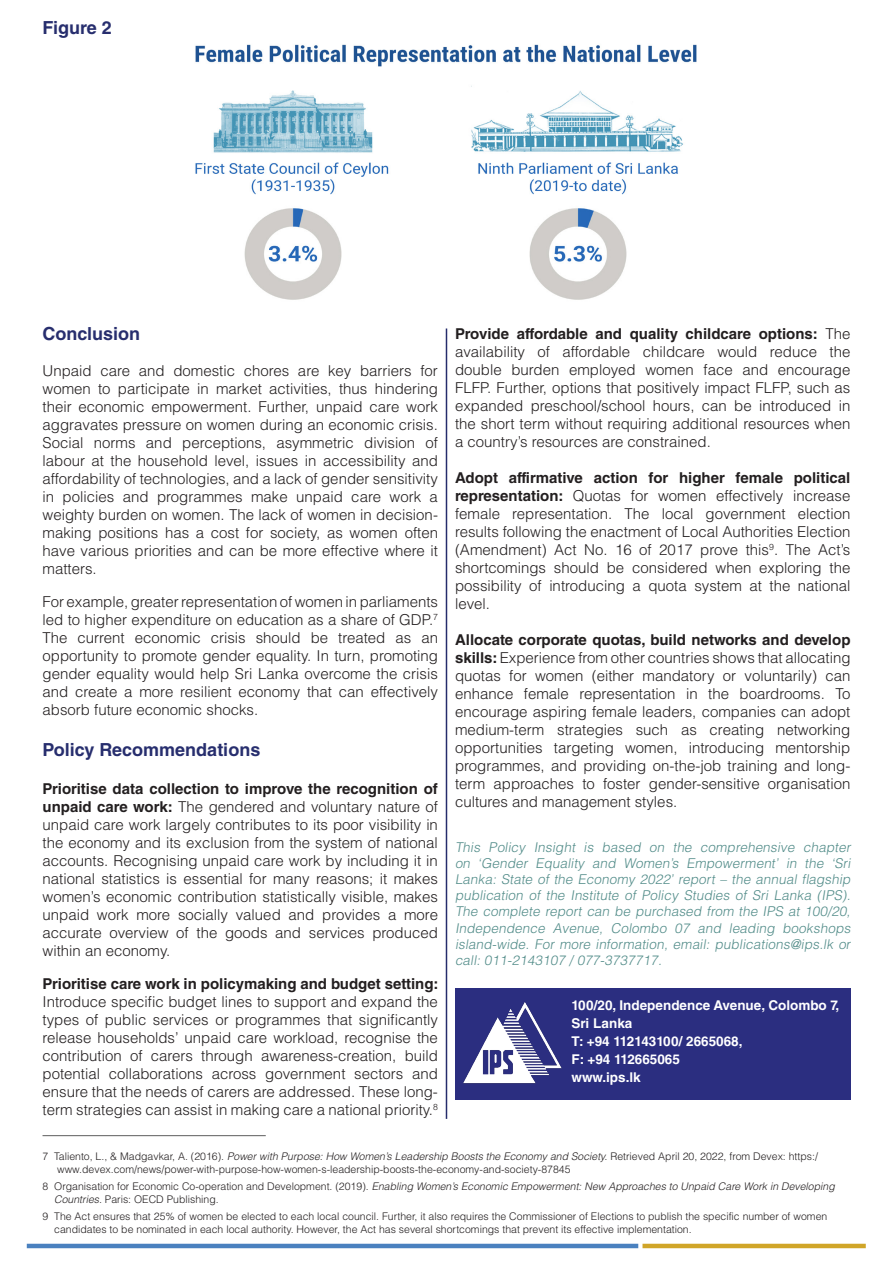
<style>
.page{position:relative;width:893px;height:1263px;background:#fff}
.page>*{position:absolute;margin:0;border:0;box-sizing:border-box;transform-origin:0 0}
.t1{font:700 18px "Helvetica LT Std";color:#272e6e}
.t2{font:300 15px/18px "Helvetica LT Std";color:#231f20;text-align:justify}
.t3{font:italic 300 13.5px/16.2px "Helvetica LT Std";color:#528c89;text-align:justify}
.t4{font:700 13.5px "Helvetica LT Std";color:#fff}
.t5{font:300 10.5px "Helvetica LT Std";color:#231f20}
.t6{font:italic 300 10.5px "Helvetica LT Std";color:#231f20}
.s1{font-weight:700}
.s2{font-style:italic}
.s3{font-style:normal}
</style>
<div class="page">
<hr style="left:27px;top:1244px;width:611px;height:4px;background:#4a81bf">
<hr style="left:642px;top:1244px;width:224px;height:4px;background:#d0a528">
<hr style="left:43px;top:1135px;width:223px;height:1px;background:#5d5d5d">
<hr style="left:446px;top:328px;width:1px;height:791px;background:#252c6b">
<div style="left:455px;top:988px;width:395px;height:111px;background:#2b2e80"></div>
<img style="left:463px;top:1002px;width:99px;height:82px">
<img style="left:195px;top:44px;width:502px;height:256px">
<p class="t1" style="left:43px;top:17px;width:71px">Figure 2</p>
<p class="t1" style="left:43px;top:323px;width:99px">Conclusion</p>
<p class="t2" style="left:43px;top:362px;width:397px">Unpaid care and domestic chores are key barriers for women to participate in market activities, thus hindering their economic empowerment. Further, unpaid care work aggravates pressure on women during an economic crisis.<br>Social norms and perceptions, asymmetric division of labour at the household level, issues in accessibility and affordability of technologies, and a lack of gender sensitivity in policies and programmes make unpaid care work a weighty burden on women. The lack of women in decision&shy;making positions has a cost for society, as women often have various priorities and can be more effective where it matters.</p>
<p class="t2" style="left:43px;top:593px;width:397px">For example, greater representation of women in parliaments led to higher expenditure on education as a share of GDP.<sup>7<br></sup>The current economic crisis should be treated as an opportunity to promote gender equality. In turn, promoting gender equality would help Sri Lanka overcome the crisis and create a more resilient economy that can effectively absorb future economic shocks.</p>
<p class="t1" style="left:43px;top:739px;width:219px">Policy Recommendations</p>
<p class="t2" style="left:43px;top:780px;width:397px"><span class="s1">Prioritise data collection to improve the recognition of unpaid care work:</span> The gendered and voluntary nature of unpaid care work largely contributes to its poor visibility in the economy and its exclusion from the system of national accounts. Recognising unpaid care work by including it in national statistics is essential for many reasons; it makes women’s economic contribution statistically visible, makes unpaid work more socially valued and provides a more accurate overview of the goods and services produced within an economy.</p>
<p class="t2" style="left:43px;top:975px;width:397px"><span class="s1">Prioritise care work in policymaking and budget setting:<br></span>Introduce specific budget lines to support and expand the types of public services or programmes that significantly release households’ unpaid care workload, recognise the contribution of carers through awareness-creation, build potential collaborations across government sectors and ensure that the needs of carers are addressed. These long&shy;term strategies can assist in making care a national priority.<sup>8</sup></p>
<p class="t2" style="left:455px;top:325px;width:397px"><span class="s1">Provide affordable and quality childcare options:</span> The availability of affordable childcare would reduce the double burden employed women face and encourage FLFP. Further, options that positively impact FLFP, such as expanded preschool/school hours, can be introduced in the short term without requiring additional resources when a country’s resources are constrained.</p>
<p class="t2" style="left:455px;top:469px;width:397px"><span class="s1">Adopt affirmative action for higher female political representation:</span> Quotas for women effectively increase female representation. The local government election results following the enactment of Local Authorities Election (Amendment) Act No. 16 of 2017 prove this<sup>9</sup>. The Act’s shortcomings should be considered when exploring the possibility of introducing a quota system at the national level.</p>
<p class="t2" style="left:455px;top:631px;width:397px"><span class="s1">Allocate corporate quotas, build networks and develop skills:</span> Experience from other countries shows that allocating quotas for women (either mandatory or voluntarily) can enhance female representation in the boardrooms. To encourage aspiring female leaders, companies can adopt medium-term strategies such as creating networking opportunities targeting women, introducing mentorship programmes, and providing on-the-job training and long&shy;term approaches to foster gender-sensitive organisation cultures and management styles.</p>
<p class="t3" style="left:455px;top:838px;width:400px">This Policy Insight is based on the comprehensive chapter on ‘Gender Equality and Women’s Empowerment’ in the ‘Sri Lanka: State of the Economy 2022’ report – the annual flagship publication of the Institute of Policy Studies of Sri Lanka (IPS).<br>The complete report can be purchased from the IPS at 100/20, Independence Avenue, Colombo 07 and leading bookshops island-wide. For more information, email: publications@ips.lk or call: 011-2143107 / 077-3737717.</p>
<p class="t4" style="left:571px;top:997px;width:269px">100/20, Independence Avenue, Colombo 7,</p>
<p class="t4" style="left:571px;top:1015px;width:62px">Sri Lanka</p>
<p class="t4" style="left:571px;top:1033px;width:172px">T: +94 112143100/ 2665068,</p>
<p class="t4" style="left:571px;top:1051px;width:110px">F: +94 112665065</p>
<p class="t4" style="left:571px;top:1069px;width:71px">www.ips.lk</p>
<p class="t5" style="left:43px;top:1150px;width:777px">7 Taliento, L., &amp; Madgavkar, A. (2016). <span class="s2">Powerwith Purpose:How Women’s Leadership Boosts the Economy and Society.</span>Retrieved April 20, 2022, from Devex: https:/</p>
<p class="t5" style="left:57px;top:1163px;width:515px">www.devex.com/news/power-with-purpose-how-women-s-leadership-boosts-the-economy-and-society-87845</p>
<p class="t6" style="left:43px;top:1180px;width:796px"><span class="s3">8 O r g a n i s at i o n f o r E c o n o m i c C o - o p e r at i o n a n d D e v e l o p m e n t . ( 2 0 1 9 ) .</span> Enabling Women’s Economic Empowerment:New Approaches to Unpaid Care Work in Developing</p>
<p class="t5" style="left:54px;top:1193px;width:166px"><span class="s2">Countries.</span>Paris: OECD Publishing.</p>
<p class="t5" style="left:43px;top:1210px;width:786px">9 The Act ensures that 25% of women be elected to each local council. Further, it also requires the Commissioner of Elections to publish the specific number of women</p>
<p class="t5" style="left:54px;top:1223px;width:639px">candidates to be nominated in each local authority. However, the Act has several shortcomings that prevent its effective implementation.</p>
</div>
